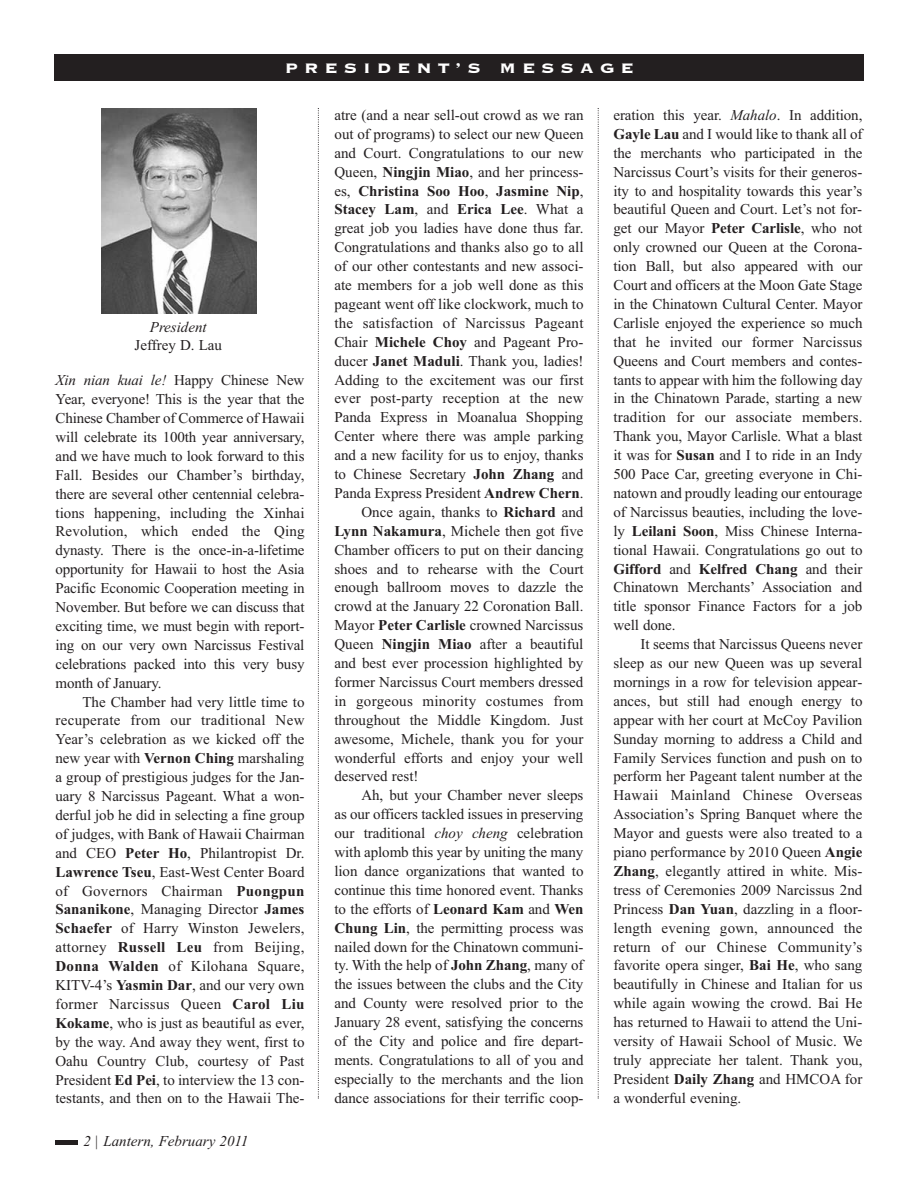
<style>
.page{position:relative;width:918px;height:1188px;background:#fff}
.page>*{position:absolute;margin:0;border:0;box-sizing:border-box;transform-origin:0 0}
.t1{font:700 18px "Copperplate";letter-spacing:.305em;color:#fff;scale:1.1 1}
.t2{font:15px/18.9px "Times New Roman";color:#231f20;text-align:justify}
.t3{font:700 15px "Times New Roman";color:#231f20}
.t4{font:italic 15px "Times New Roman";color:#231f20}
.t5{font:15px "Times New Roman";letter-spacing:.02em;color:#231f20}
.s1{font-weight:700}
.s2{font-weight:400}
.s3{font-style:italic}
</style>
<div class="page">
<svg style="left:318px;top:108px;width:1px;height:991px"></svg>
<svg style="left:598px;top:108px;width:1px;height:991px"></svg>
<img style="left:101px;top:108px;width:155px;height:205px">
<hr style="left:55px;top:1140px;width:23px;height:4px;background:#231f20">
<div style="left:55px;top:54px;width:809px;height:27px;background:#231f20"></div>
<p class="t1" style="left:285px;top:56px;width:319px">PRESIDENT’S MESSAGE</p>
<p class="t2" style="left:334px;top:107px;width:251px">atre (and a near sell-out crowd as we ran</p>
<p class="t2" style="left:334px;top:126px;width:251px">out of programs) to select our new Queen</p>
<p class="t2" style="left:334px;top:145px;width:251px">and Court. Congratulations to our new</p>
<p class="t2" style="left:334px;top:164px;width:251px">Queen, <span class="s1">Ningjin Miao</span>, and her princess-</p>
<p class="t3" style="left:334px;top:186px;width:250px"><span class="s2">es,</span> Christina Soo Hoo<span class="s2">,</span> Jasmine Nip<span class="s2">,</span></p>
<p class="t3" style="left:334px;top:204px;width:251px">Stacey Lam<span class="s2">, and</span> Erica Lee<span class="s2">. What a</span></p>
<p class="t2" style="left:334px;top:220px;width:251px">great job you ladies have done thus far.</p>
<p class="t2" style="left:334px;top:239px;width:251px">Congratulations and thanks also go to all</p>
<p class="t2" style="left:334px;top:258px;width:251px">of our other contestants and new associ-</p>
<p class="t2" style="left:334px;top:277px;width:251px">ate members for a job well done as this</p>
<p class="t2" style="left:334px;top:296px;width:251px">pageant went off like clockwork, much to</p>
<p class="t2" style="left:334px;top:315px;width:251px">the satisfaction of Narcissus Pageant</p>
<p class="t2" style="left:334px;top:334px;width:251px">Chair <span class="s1">Michele Choy</span> and Pageant Pro-</p>
<p class="t2" style="left:334px;top:353px;width:251px">ducer <span class="s1">Janet Maduli</span>. Thank you, ladies!</p>
<p class="t2" style="left:334px;top:371px;width:251px">Adding to the excitement was our first</p>
<p class="t2" style="left:334px;top:390px;width:251px">ever post-party reception at the new</p>
<p class="t2" style="left:334px;top:409px;width:251px">Panda Express in Moanalua Shopping</p>
<p class="t2" style="left:334px;top:428px;width:251px">Center where there was ample parking</p>
<p class="t2" style="left:334px;top:447px;width:251px">and a new facility for us to enjoy, thanks</p>
<p class="t2" style="left:334px;top:466px;width:250px">to Chinese Secretary <span class="s1">John Zhang</span> and</p>
<p class="t2" style="left:334px;top:485px;width:251px">Panda Express President <span class="s1">Andrew Chern</span>.</p>
<p class="t2" style="left:361px;top:504px;width:223px">Once again, thanks to <span class="s1">Richard</span> and</p>
<p class="t2" style="left:334px;top:523px;width:251px"><span class="s1">Lynn Nakamura</span>, Michele then got five</p>
<p class="t2" style="left:334px;top:542px;width:251px">Chamber officers to put on their dancing</p>
<p class="t2" style="left:334px;top:560px;width:251px">shoes and to rehearse with the Court</p>
<p class="t2" style="left:334px;top:579px;width:251px">enough ballroom moves to dazzle the</p>
<p class="t2" style="left:334px;top:598px;width:251px">crowd at the January 22 Coronation Ball.</p>
<p class="t2" style="left:334px;top:617px;width:250px">Mayor <span class="s1">Peter Carlisle</span> crowned Narcissus</p>
<p class="t2" style="left:334px;top:636px;width:251px">Queen <span class="s1">Ningjin Miao</span> after a beautiful</p>
<p class="t2" style="left:334px;top:655px;width:251px">and best ever procession highlighted by</p>
<p class="t2" style="left:334px;top:674px;width:251px">former Narcissus Court members dressed</p>
<p class="t5" style="left:334px;top:695px;width:250px">in gorgeous minority costumes from</p>
<p class="t2" style="left:334px;top:712px;width:250px">throughout the Middle Kingdom. Just</p>
<p class="t2" style="left:334px;top:731px;width:251px">awesome, Michele, thank you for your</p>
<p class="t2" style="left:334px;top:749px;width:251px">wonderful efforts and enjoy your well</p>
<p class="t2" style="left:334px;top:768px;width:86px">deserved rest!</p>
<p class="t2" style="left:361px;top:787px;width:224px">Ah, but your Chamber never sleeps</p>
<p class="t2" style="left:334px;top:806px;width:251px">as our officers tackled issues in preserving</p>
<p class="t2" style="left:334px;top:825px;width:251px">our traditional <span class="s3">choy cheng</span> celebration</p>
<p class="t2" style="left:334px;top:844px;width:251px">with aplomb this year by uniting the many</p>
<p class="t2" style="left:334px;top:863px;width:251px">lion dance organizations that wanted to</p>
<p class="t2" style="left:334px;top:882px;width:251px">continue this time honored event. Thanks</p>
<p class="t2" style="left:334px;top:901px;width:251px">to the efforts of <span class="s1">Leonard Kam</span> and <span class="s1">Wen</span></p>
<p class="t2" style="left:334px;top:920px;width:251px"><span class="s1">Chung Lin</span>, the permitting process was</p>
<p class="t2" style="left:334px;top:938px;width:250px">nailed down for the Chinatown communi-</p>
<p class="t2" style="left:334px;top:957px;width:250px">ty. With the help of <span class="s1">John Zhang</span>, many of</p>
<p class="t2" style="left:334px;top:976px;width:251px">the issues between the clubs and the City</p>
<p class="t2" style="left:334px;top:995px;width:251px">and County were resolved prior to the</p>
<p class="t2" style="left:334px;top:1014px;width:251px">January 28 event, satisfying the concerns</p>
<p class="t2" style="left:334px;top:1033px;width:250px">of the City and police and fire depart-</p>
<p class="t2" style="left:334px;top:1052px;width:251px">ments. Congratulations to all of you and</p>
<p class="t2" style="left:334px;top:1071px;width:251px">especially to the merchants and the lion</p>
<p class="t2" style="left:334px;top:1090px;width:250px">dance associations for their terrific coop-</p>
<p class="t2" style="left:613px;top:107px;width:251px">eration this year. <span class="s3">Mahalo</span>. In addition, <span class="s1">Gayle Lau</span> and I would like to thank all of the merchants who participated in the Narcissus Court’s visits for their generos&shy;ity to and hospitality towards this year’s beautiful Queen and Court. Let’s not for&shy;get our Mayor <span class="s1">Peter Carlisle</span>, who not only crowned our Queen at the Corona&shy;tion Ball, but also appeared with our Court and officers at the Moon Gate Stage in the Chinatown Cultural Center. Mayor Carlisle enjoyed the experience so much that he invited our former Narcissus Queens and Court members and contes&shy;tants to appear with him the following day in the Chinatown Parade, starting a new tradition for our associate members.<br>Thank you, Mayor Carlisle. What a blast it was for <span class="s1">Susan</span> and I to ride in an Indy 500 Pace Car, greeting everyone in Chi&shy;natown and proudly leading our entourage of Narcissus beauties, including the love&shy;ly <span class="s1">Leilani Soon</span>, Miss Chinese Interna&shy;tional Hawaii. Congratulations go out to <span class="s1">Gifford</span> and <span class="s1">Kelfred Chang</span> and their Chinatown Merchants’ Association and title sponsor Finance Factors for a job well done.</p>
<p class="t2" style="left:613px;top:636px;width:251px;text-indent:27px">It seems that Narcissus Queens never sleep as our new Queen was up several mornings in a row for television appear&shy;ances, but still had enough energy to appear with her court at McCoy Pavilion Sunday morning to address a Child and Family Services function and push on to perform her Pageant talent number at the Hawaii Mainland Chinese Overseas Association’s Spring Banquet where the Mayor and guests were also treated to a piano performance by 2010 Queen <span class="s1">Angie Zhang</span>, elegantly attired in white. Mis&shy;tress of Ceremonies 2009 Narcissus 2nd Princess <span class="s1">Dan Yuan</span>, dazzling in a floor&shy;length evening gown, announced the return of our Chinese Community’s favorite opera singer, <span class="s1">Bai He</span>, who sang beautifully in Chinese and Italian for us while again wowing the crowd. Bai He has returned to Hawaii to attend the Uni&shy;versity of Hawaii School of Music. We truly appreciate her talent. Thank you, President <span class="s1">Daily Zhang</span> and HMCOA for a wonderful evening.</p>
<p class="t4" style="left:150px;top:321px;width:58px">President</p>
<p class="t2" style="left:135px;top:337px;width:89px">Jeffrey D. Lau</p>
<p class="t2" style="left:55px;top:372px;width:251px"><span class="s3">Xin nian kuai le!</span> Happy Chinese New Year, everyone! This is the year that the Chinese Chamber of Commerce of Hawaii will celebrate its 100th year anniversary, and we have much to look forward to this Fall. Besides our Chamber’s birthday, there are several other centennial celebra&shy;tions happening, including the Xinhai Revolution, which ended the Qing dynasty. There is the once-in-a-lifetime opportunity for Hawaii to host the Asia Pacific Economic Cooperation meeting in November. But before we can discuss that exciting time, we must begin with report&shy;ing on our very own Narcissus Festival celebrations packed into this very busy month of January.</p>
<p class="t2" style="left:55px;top:694px;width:251px;text-indent:27px">The Chamber had very little time to recuperate from our traditional New Year’s celebration as we kicked off the new year with <span class="s1">Vernon Ching</span> marshaling a group of prestigious judges for the Jan&shy;uary 8 Narcissus Pageant. What a won&shy;derful job he did in selecting a fine group of judges, with Bank of Hawaii Chairman and CEO <span class="s1">Peter Ho</span>, Philantropist Dr.<br><span class="s1">Lawrence Tseu</span>, East-West Center Board of Governors Chairman <span class="s1">Puongpun Sananikone</span>, Managing Director <span class="s1">James Schaefer</span> of Harry Winston Jewelers, attorney <span class="s1">Russell Leu</span> from Beijing, <span class="s1">Donna Walden</span> of Kilohana Square, KITV-4’s <span class="s1">Yasmin Dar</span>, and our very own former Narcissus Queen <span class="s1">Carol Liu Kokame</span>, who is just as beautiful as ever, by the way. And away they went, first to Oahu Country Club, courtesy of Past President <span class="s1">Ed Pei</span>, to interview the 13 con&shy;testants, and then on to the Hawaii The-</p>
<p class="t4" style="left:84px;top:1135px;width:166px">2 | Lantern, February 2011</p>
</div>
